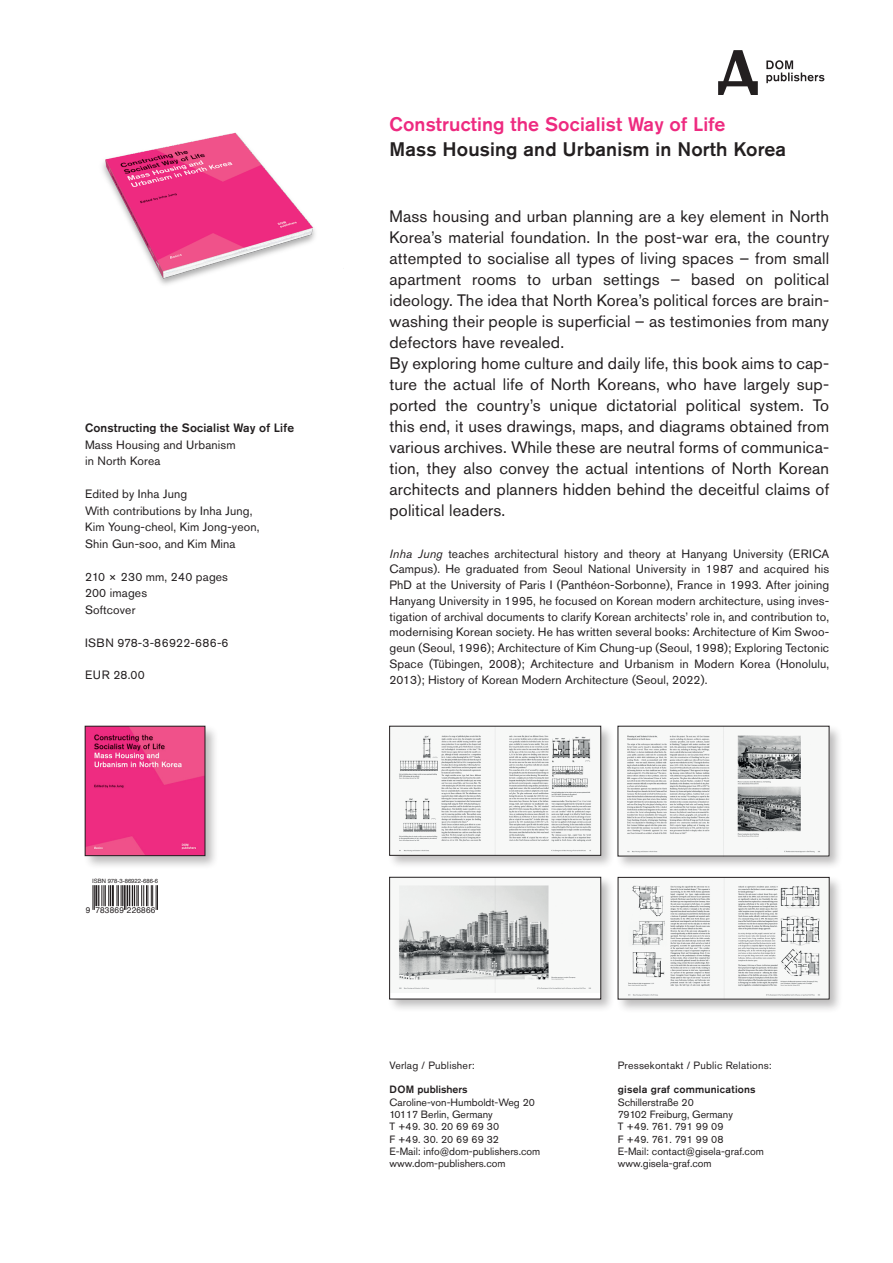
<style>
.page{position:relative;width:893px;height:1263px;background:#fff}
.page>*{position:absolute;margin:0;border:0;box-sizing:border-box;transform-origin:0 0}
.t1{font:500 19.5px "Akzidenz Grotesk Pro";letter-spacing:.005em;color:#231f20}
.t2{font:500 19.5px "Akzidenz Grotesk Pro";letter-spacing:.005em;color:#ee2a80}
.t3{font:16.5px/21px "Akzidenz Grotesk Pro";letter-spacing:.01em;color:#231f20}
.t4{font:12px/15.8px "Akzidenz Grotesk Pro";letter-spacing:.01em;color:#231f20}
.t5{font:500 12px "Akzidenz Grotesk Pro";letter-spacing:.01em;color:#231f20}
.t6{font:12px "Akzidenz Grotesk Pro";letter-spacing:.035em;color:#231f20}
.t7{font:10.5px/12.3px "Akzidenz Grotesk Pro";color:#231f20}
.t8{font:10.5px "Akzidenz Grotesk Pro";letter-spacing:.02em;color:#231f20}
.t9{font:500 10.5px "Akzidenz Grotesk Pro";letter-spacing:.02em;color:#231f20}
.t10{font:500 10.5px "Akzidenz Grotesk Pro";color:#231f20}
.t11{font:8.25px "Helvetica";letter-spacing:.025em;color:#231f20}
.t12{font:5.85px "Helvetica";color:#231f20}
.s1{font-style:italic}
</style>
<div class="page">
<svg style="left:718px;top:50px;width:40px;height:45px"></svg>
<svg style="left:766px;top:60px;width:58px;height:23px"></svg>
<svg style="left:93px;top:885px;width:18px;height:25px"></svg>
<hr style="left:112px;top:885px;width:2px;height:21px;background:#231f20">
<svg style="left:117px;top:885px;width:41px;height:25px"></svg>
<div style="left:387px;top:875px;width:228px;height:138px;background:#231f20;opacity:.3"></div>
<div style="left:390px;top:877px;width:211px;height:122px;background:#f7f8f7"></div>
<img style="left:398px;top:879px;width:194px;height:114px">
<div style="left:389px;top:877px;width:212px;height:122px;border:1px solid #231f20"></div>
<div style="left:616px;top:724px;width:227px;height:146px;background:#231f20;opacity:.3"></div>
<img style="left:620px;top:728px;width:207px;height:126px">
<div style="left:387px;top:724px;width:228px;height:146px;background:#231f20;opacity:.3"></div>
<img style="left:391px;top:728px;width:208px;height:125px">
<div style="left:389px;top:726px;width:212px;height:129px;border:1px solid #231f20"></div>
<div style="left:83px;top:724px;width:136px;height:146px;background:#231f20;opacity:.3"></div>
<img style="left:87px;top:728px;width:116px;height:126px">
<img style="left:102px;top:132px;width:213px;height:153px">
<div style="left:616px;top:875px;width:228px;height:138px;background:#231f20;opacity:.3"></div>
<svg style="left:620px;top:879px;width:207px;height:118px"></svg>
<div style="left:618px;top:877px;width:211px;height:122px;border:1px solid #231f20"></div>
<p class="t5" style="left:85px;top:420px;width:211px">Constructing the Socialist Way of Life</p>
<p class="t4" style="left:85px;top:436px;width:152px;line-height:16.5px">Mass Housing and Urbanism in North Korea</p>
<p class="t4" style="left:85px;top:486px;width:176px;line-height:16.5px">Edited by Inha Jung<br>With contributions by Inha Jung,<br>Kim Young-cheol, Kim Jong-yeon,<br>Shin Gun-soo, and Kim Mina</p>
<p class="t4" style="left:85px;top:568px;width:144px;line-height:16.5px">210 × 230 mm, 240 pages<br>200 images<br>Softcover</p>
<p class="t6" style="left:85px;top:635px;width:145px">ISBN 978-3-86922-686-6</p>
<p class="t4" style="left:85px;top:667px;width:61px">EUR 28.00</p>
<p class="t12" style="left:92px;top:876px;width:67px">ISBN 978-3-86922-686-6</p>
<p class="t11" style="left:86px;top:903px;width:71px">9 783869 226866</p>
<h1 class="t2" style="left:389px;top:112px;width:338px">Constructing the Socialist Way of Life</h1>
<h1 class="t1" style="left:389px;top:137px;width:398px">Mass Housing and Urbanism in North Korea</h1>
<p class="t3" style="left:389px;top:206px;width:441px">Mass housing and urban planning are a key element in North Korea’s material foundation. In the post-war era, the country attempted to socialise all types of living spaces – from small apartment rooms to urban settings – based on political ideology. The idea that North Korea’s political forces are brain&shy;washing their people is superficial – as testimonies from many defectors have revealed.<br>By exploring home culture and daily life, this book aims to cap&shy;ture the actual life of North Koreans, who have largely sup&shy;ported the country’s unique dictatorial political system. To this end, it uses drawings, maps, and diagrams obtained from various archives. While these are neutral forms of communica&shy;tion, they also convey the actual intentions of North Korean architects and planners hidden behind the deceitful claims of political leaders.</p>
<p class="t4" style="left:389px;top:545px;width:441px;text-align:justify"><span class="s1">Inha Jung</span> teaches architectural history and theory at Hanyang University (ERICA Campus). He graduated from Seoul National University in 1987 and acquired his PhD at the University of Paris I (Panthéon-Sorbonne), France in 1993. After joining Hanyang University in 1995, he focused on Korean modern architecture, using inves&shy;tigation of archival documents to clarify Korean architects’ role in, and contribution to, modernising Korean society. He has written several books: Architecture of Kim Swoo&shy;geun (Seoul, 1996); Architecture of Kim Chung-up (Seoul, 1998); Exploring Tectonic Space (Tübingen, 2008); Architecture and Urbanism in Modern Korea (Honolulu, 2013); History of Korean Modern Architecture (Seoul, 2022).</p>
<p class="t8" style="left:389px;top:1058px;width:87px">Verlag / Publisher:</p>
<p class="t10" style="left:389px;top:1083px;width:80px">DOM publishers</p>
<p class="t7" style="left:389px;top:1096px;width:152px">Caroline-von-Humboldt-Weg 20<br>10117 Berlin, Germany<br>T +49. 30. 20 69 69 30<br>F +49. 30. 20 69 69 32<br>E-Mail: info@dom-publishers.com www.dom-publishers.com</p>
<p class="t8" style="left:618px;top:1058px;width:155px">Pressekontakt / Public Relations:</p>
<p class="t9" style="left:618px;top:1083px;width:139px">gisela graf communications</p>
<p class="t7" style="left:618px;top:1096px;width:148px">Schillerstraße 20<br>79102 Freiburg, Germany<br>T +49. 761. 791 99 09<br>F +49. 761. 791 99 08<br>E-Mail: contact@gisela-graf.com www.gisela-graf.com</p>
</div>
